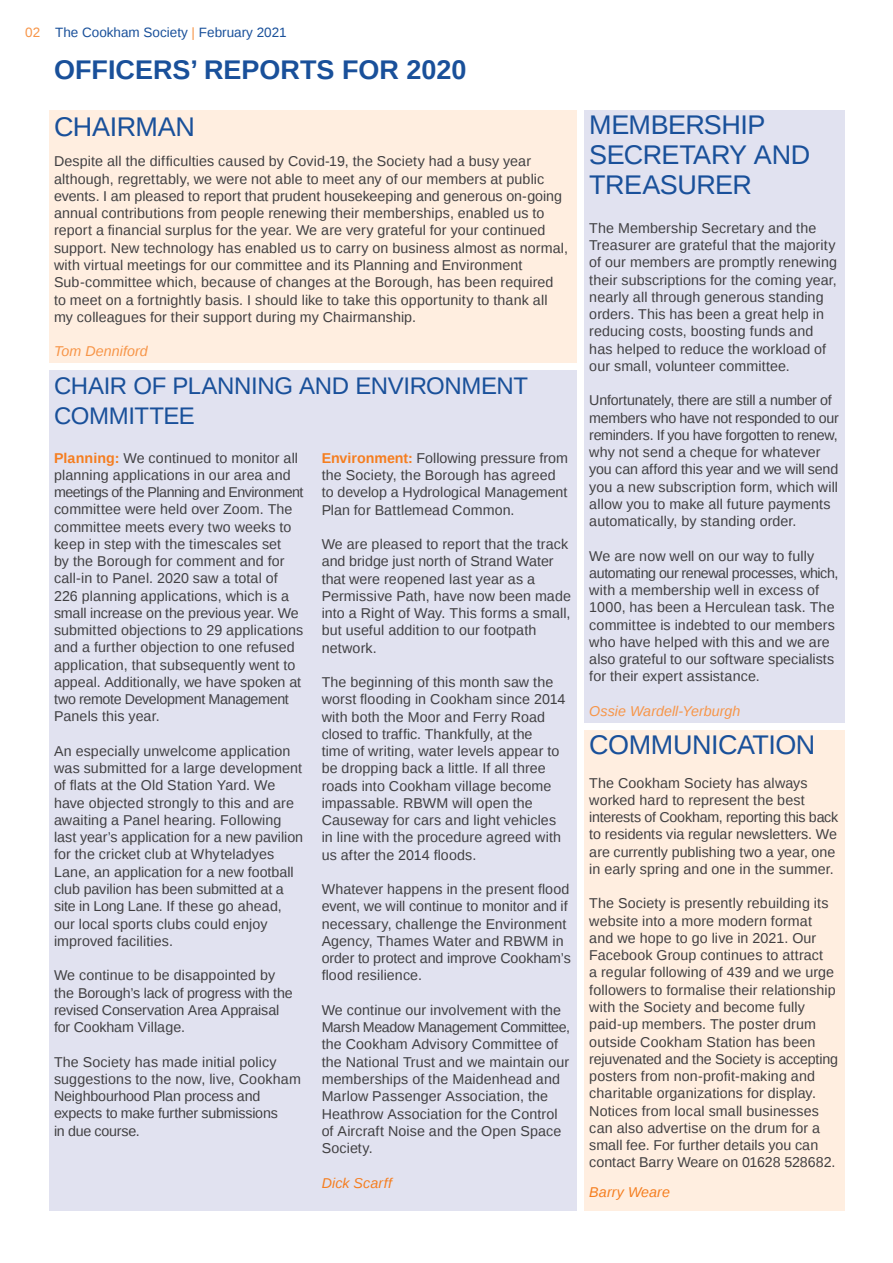
<style>
.page{position:relative;width:893px;height:1263px;background:#fff}
.page>*{position:absolute;margin:0;border:0;box-sizing:border-box;transform-origin:0 0}
.t1{font:27px/30px "Liberation Sans";letter-spacing:-.02em;color:#19509a}
.t2{font:700 27px "Liberation Sans";color:#19509a}
.t3{font:24px/30px "Liberation Sans";letter-spacing:-.015em;color:#19509a}
.t4{font:14.25px/17.2px "Liberation Sans";letter-spacing:.01em;color:#414042}
.t5{font:italic 14.25px "Liberation Sans";letter-spacing:.005em;color:#f79548}
.t6{font:italic 14.25px "Liberation Sans";letter-spacing:.005em;color:#f57e20}
.t7{font:13.5px "Liberation Sans";color:#19509a}
.s1{color:#f79548}
.s2{font-weight:700;color:#f57e20}
</style>
<div class="page">
<div style="left:584px;top:730px;width:261px;height:481px;background:#ffeee0"></div>
<div style="left:49px;top:370px;width:528px;height:841px;background:#e1e2f0"></div>
<div style="left:49px;top:111px;width:528px;height:252px;background:#ffeee0"></div>
<div style="left:584px;top:111px;width:261px;height:612px;background:#e1e2f0"></div>
<p class="t7" style="left:25px;top:25px;width:263px"><span class="s1">02</span> The Cookham Society <span class="s1">|</span> February 2021</p>
<h1 class="t2" style="left:54px;top:52px;width:414px">OFFICERS’ REPORTS FOR 2020</h1>
<h1 class="t1" style="left:54px;top:113px;width:143px">CHAIRMAN</h1>
<p class="t4" style="left:54px;top:153px;width:516px">Despite all the difficulties caused by Covid-19, the Society had a busy year although, regrettably, we were not able to meet any of our members at public events. I am pleased to report that prudent housekeeping and generous on-going annual contributions from people renewing their memberships, enabled us to report a financial surplus for the year. We are very grateful for your continued support. New technology has enabled us to carry on business almost as normal, with virtual meetings for our committee and its Planning and Environment Sub-committee which, because of changes at the Borough, has been required to meet on a fortnightly basis. I should like to take this opportunity to thank all my colleagues for their support during my Chairmanship.</p>
<p class="t5" style="left:54px;top:342px;width:95px">Tom Denniford</p>
<h2 class="t3" style="left:54px;top:372px;width:476px">CHAIR OF PLANNING AND ENVIRONMENT<br>COMMITTEE</h2>
<p class="t4" style="left:54px;top:450px;width:251px"><span class="s2">Planning:</span> We continued to monitor all planning applications in our area and meetings of the Planning and Environment committee were held over Zoom. The committee meets every two weeks to keep in step with the timescales set<br>by the Borough for comment and for call-in to Panel. 2020 saw a total of 226 planning applications, which is a small increase on the previous year. We submitted objections to 29 applications and a further objection to one refused application, that subsequently went to appeal. Additionally, we have spoken at two remote Development Management Panels this year.</p>
<p class="t4" style="left:54px;top:743px;width:251px">An especially unwelcome application was submitted for a large development of flats at the Old Station Yard. We have objected strongly to this and are awaiting a Panel hearing. Following last year’s application for a new pavilion for the cricket club at Whyteladyes Lane, an application for a new football club pavilion has been submitted at a site in Long Lane. If these go ahead, our local sports clubs could enjoy improved facilities.</p>
<p class="t4" style="left:54px;top:967px;width:240px">We continue to be disappointed by the Borough’s lack of progress with the revised Conservation Area Appraisal for Cookham Village.</p>
<p class="t4" style="left:54px;top:1053px;width:248px">The Society has made initial policy suggestions to the now, live, Cookham<br>Neighbourhood Plan process and expects to make further submissions<br>in due course.</p>
<p class="t4" style="left:322px;top:450px;width:248px"><span class="s2">Environment:</span> Following pressure from the Society, the Borough has agreed to develop a Hydrological Management Plan for Battlemead Common.</p>
<p class="t4" style="left:322px;top:536px;width:251px">We are pleased to report that the track and bridge just north of Strand Water that were reopened last year as a<br>Permissive Path, have now been made into a Right of Way. This forms a small, but useful addition to our footpath network.</p>
<p class="t4" style="left:322px;top:674px;width:245px">The beginning of this month saw the worst flooding in Cookham since 2014 with both the Moor and Ferry Road closed to traffic. Thankfully, at the<br>time of writing, water levels appear to be dropping back a little. If all three roads into Cookham village become impassable. RBWM will open the Causeway for cars and light vehicles in line with the procedure agreed with us after the 2014 floods.</p>
<p class="t4" style="left:322px;top:881px;width:251px">Whatever happens in the present flood event, we will continue to monitor and if necessary, challenge the Environment Agency, Thames Water and RBWM in order to protect and improve Cookham’s flood resilience.</p>
<p class="t4" style="left:322px;top:1002px;width:250px">We continue our involvement with the Marsh Meadow Management Committee, the Cookham Advisory Committee of the National Trust and we maintain our memberships of the Maidenhead and Marlow Passenger Association, the Heathrow Association for the Control of Aircraft Noise and the Open Space Society.</p>
<p class="t6" style="left:322px;top:1173px;width:72px">Dick Scarff</p>
<h1 class="t1" style="left:589px;top:111px;width:223px">MEMBERSHIP<br>SECRETARY AND<br>TREASURER</h1>
<p class="t4" style="left:589px;top:220px;width:249px">The Membership Secretary and the Treasurer are grateful that the majority of our members are promptly renewing their subscriptions for the coming year, nearly all through generous standing orders. This has been a great help in reducing costs, boosting funds and has helped to reduce the workload of our small, volunteer committee.</p>
<p class="t4" style="left:589px;top:392px;width:251px">Unfortunately, there are still a number of members who have not responded to our reminders. If you have forgotten to renew, why not send a cheque for whatever you can afford this year and we will send you a new subscription form, which will allow you to make all future payments automatically, by standing order.</p>
<p class="t4" style="left:589px;top:548px;width:251px">We are now well on our way to fully automating our renewal processes, which, with a membership well in excess of 1000, has been a Herculean task. The committee is indebted to our members who have helped with this and we are also grateful to our software specialists for their expert assistance.</p>
<p class="t5" style="left:589px;top:701px;width:153px">Ossie Wardell-Yerburgh</p>
<h1 class="t1" style="left:589px;top:731px;width:228px">COMMUNICATION</h1>
<p class="t4" style="left:589px;top:775px;width:251px">The Cookham Society has always worked hard to represent the best interests of Cookham, reporting this back to residents via regular newsletters. We are currently publishing two a year, one in early spring and one in the summer.</p>
<p class="t4" style="left:589px;top:895px;width:250px">The Society is presently rebuilding its website into a more modern format and we hope to go live in 2021. Our Facebook Group continues to attract<br>a regular following of 439 and we urge followers to formalise their relationship with the Society and become fully paid-up members. The poster drum outside Cookham Station has been rejuvenated and the Society is accepting posters from non-profit-making and charitable organizations for display.<br>Notices from local small businesses can also advertise on the drum for a small fee. For further details you can contact Barry Weare on 01628 528682.</p>
<p class="t6" style="left:589px;top:1182px;width:82px">Barry Weare</p>
</div>
